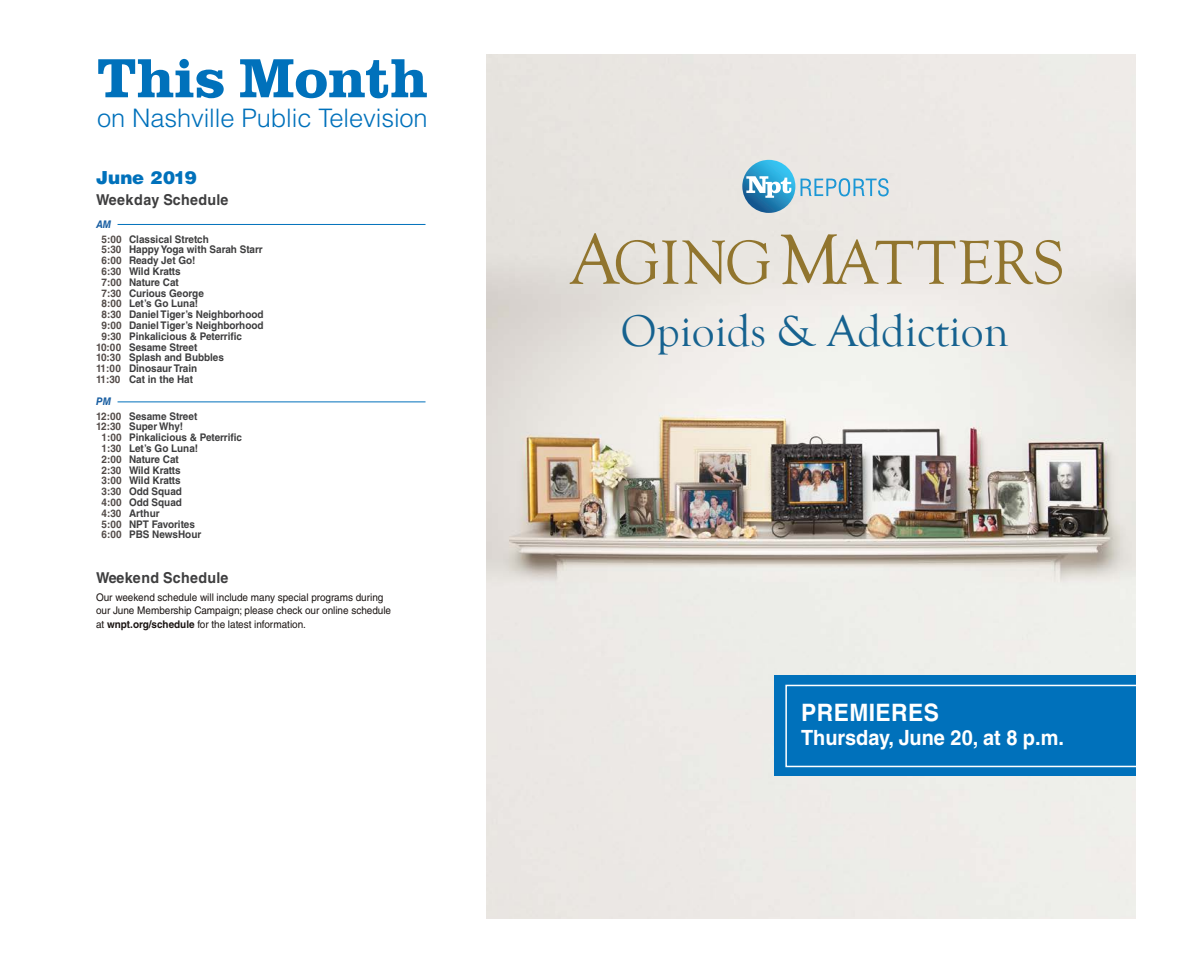
<style>
.page{position:relative;width:1188px;height:972px;background:#fff}
.page>*{position:absolute;margin:0;border:0;box-sizing:border-box;transform-origin:0 0}
.t1{font:700 57px "Clarendon URW";color:#0071bb}
.t2{font:45.6px "Goudy Old Style T";color:#16628f}
.t3{font:300 25.5px "Helvetica LT Std";letter-spacing:-.005em;color:#0071bb}
.Title_Tab{font:700 24px "Helvetica LT Std";letter-spacing:.02em;color:#fff;scale:.95 1}
.Title_Tab-2{font:700 21px "Helvetica LT Std";color:#fff;scale:.95 1}
.t4{font:900 18px "Helvetica LT Std";color:#0071bb}
.t5{font:700 15px "Helvetica LT Std";letter-spacing:.02em;color:#3e3e3f;scale:.95 1}
.t6{font:700 10.5px "Helvetica LT Std";color:#3e3e3f;scale:.95 1}
.t7{font:10.5px/13.5px "Helvetica LT Std";color:#1b1513;scale:.95 1}
.t8{font:italic 700 10.5px "Helvetica LT Std";color:#175da1;scale:.95 1}
.s1{color:#524a47}
.s2{font-weight:700}
</style>
<div class="page">
<img style="left:486px;top:54px;width:650px;height:864px">
<hr style="left:118px;top:402px;width:308px;height:1px;background:#0071bb">
<hr style="left:118px;top:224px;width:308px;height:1px;background:#0071bb">
<div style="left:774px;top:675px;width:362px;height:100px;background:#0071bb"></div>
<svg style="left:570px;top:233px;width:200px;height:52px;background:#d5cdbb"></svg>
<svg style="left:781px;top:234px;width:281px;height:50px;background:#d6cdba"></svg>
<svg style="left:742px;top:160px;width:53px;height:53px;background:#73b5d3"></svg>
<svg style="left:801px;top:178px;width:88px;height:18px;background:#a7cdde"></svg>
<svg style="left:785px;top:685px;width:351px;height:82px"></svg>
<p class="t1" style="left:97px;top:36px;width:332px">This Month</p>
<p class="t3" style="left:97px;top:102px;width:332px">on Nashville Public Television</p>
<p class="t4" style="left:96px;top:165px;width:102px">June 2019</p>
<p class="t5" style="left:96px;top:191px;width:141px">Weekday Schedule</p>
<p class="t8" style="left:96px;top:217px;width:17px">AM</p>
<p class="t6" style="left:102px;top:232px;width:114px"><span class="s1">5:00</span> Classical Stretch</p>
<p class="t6" style="left:102px;top:243px;width:171px"><span class="s1">5:30</span> Happy Yoga with Sarah Starr</p>
<p class="t6" style="left:102px;top:254px;width:100px"><span class="s1">6:00</span> Ready Jet Go!</p>
<p class="t6" style="left:102px;top:265px;width:85px"><span class="s1">6:30</span> Wild Kratts</p>
<p class="t6" style="left:102px;top:276px;width:83px"><span class="s1">7:00</span> Nature Cat</p>
<p class="t6" style="left:102px;top:286px;width:109px"><span class="s1">7:30</span> Curious George</p>
<p class="t6" style="left:102px;top:297px;width:103px"><span class="s1">8:00</span> Let’s Go Luna!</p>
<p class="t6" style="left:102px;top:308px;width:172px"><span class="s1">8:30</span> Daniel Tiger’s Neighborhood</p>
<p class="t6" style="left:102px;top:319px;width:172px"><span class="s1">9:00</span> Daniel Tiger’s Neighborhood</p>
<p class="t6" style="left:102px;top:330px;width:149px"><span class="s1">9:30</span> Pinkalicious &amp; Peterrific</p>
<p class="t6" style="left:96px;top:340px;width:108px"><span class="s1">10:00</span> Sesame Street</p>
<p class="t6" style="left:96px;top:351px;width:136px"><span class="s1">10:30</span> Splash and Bubbles</p>
<p class="t6" style="left:96px;top:362px;width:108px"><span class="s1">11:00</span> Dinosaur Train</p>
<p class="t6" style="left:96px;top:373px;width:104px"><span class="s1">11:30</span> Cat in the Hat</p>
<p class="t8" style="left:96px;top:394px;width:17px">PM</p>
<p class="t6" style="left:96px;top:409px;width:108px"><span class="s1">12:00</span> Sesame Street</p>
<p class="t6" style="left:96px;top:420px;width:93px"><span class="s1">12:30</span> Super Why!</p>
<p class="t6" style="left:102px;top:431px;width:149px"><span class="s1">1:00</span> Pinkalicious &amp; Peterrific</p>
<p class="t6" style="left:102px;top:442px;width:103px"><span class="s1">1:30</span> Let’s Go Luna!</p>
<p class="t6" style="left:102px;top:453px;width:83px"><span class="s1">2:00</span> Nature Cat</p>
<p class="t6" style="left:102px;top:463px;width:85px"><span class="s1">2:30</span> Wild Kratts</p>
<p class="t6" style="left:102px;top:474px;width:85px"><span class="s1">3:00</span> Wild Kratts</p>
<p class="t6" style="left:102px;top:485px;width:86px"><span class="s1">3:30</span> Odd Squad</p>
<p class="t6" style="left:102px;top:496px;width:86px"><span class="s1">4:00</span> Odd Squad</p>
<p class="t6" style="left:102px;top:507px;width:63px"><span class="s1">4:30</span> Arthur</p>
<p class="t6" style="left:102px;top:517px;width:100px"><span class="s1">5:00</span> NPT Favorites</p>
<p class="t6" style="left:102px;top:528px;width:106px"><span class="s1">6:00</span> PBS NewsHour</p>
<p class="t5" style="left:96px;top:569px;width:141px">Weekend Schedule</p>
<p class="t7" style="left:96px;top:590px;width:312px">Our weekend schedule will include many special programs during our June Membership Campaign; please check our online schedule at <span class="s2">wnpt.org/schedule</span> for the latest information.</p>
<p class="t2" style="left:621px;top:306px;width:389px">Opioids &amp; Addiction</p>
<p class="Title_Tab" style="left:801px;top:698px;width:147px">PREMIERES</p>
<p class="Title_Tab-2" style="left:801px;top:725px;width:278px">Thursday, June 20, at 8 p.m.</p>
</div>
